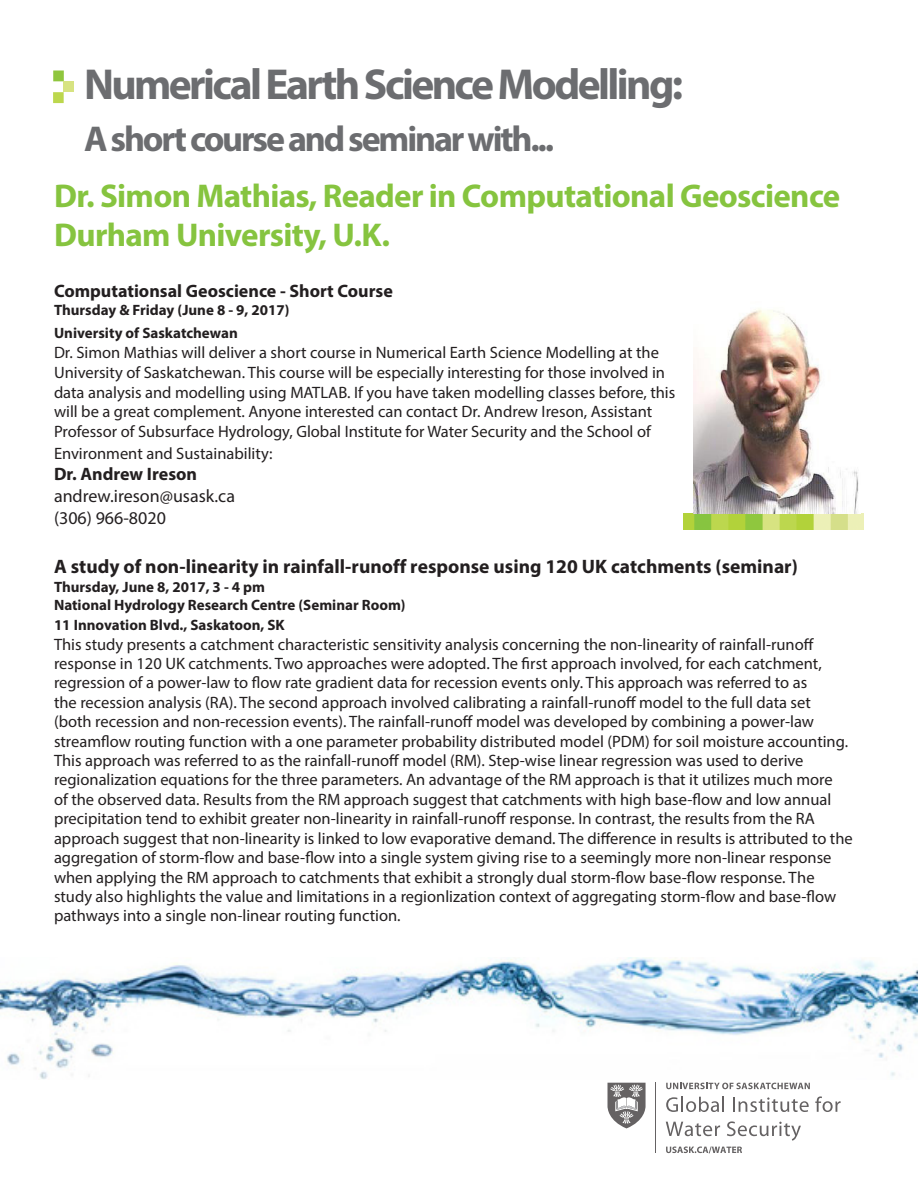
<style>
.page{position:relative;width:918px;height:1188px;background:#fff}
.page>*{position:absolute;margin:0;border:0;box-sizing:border-box;transform-origin:0 0}
.t1{font:700 43.5px "Myriad Pro";letter-spacing:-.06em;color:#6c6d70}
.t2{font:700 36px "Myriad Pro";letter-spacing:-.06em;color:#6c6d70}
.t3{font:700 33px "Myriad Pro";letter-spacing:-.02em;color:#86c43f}
.t4{font:700 19.5px "Myriad Pro";color:#231f20}
.t5{font:700 18px "Myriad Pro";color:#231f20}
.t6{font:18px "Myriad Pro";color:#231f20}
.t7{font:16.5px/19.4px "Myriad Pro";color:#231f20}
.t8{font:700 15px/17.7px "Myriad Pro";color:#231f20}
</style>
<div class="page">
<div style="left:53px;top:70px;width:11px;height:11px;background:#8fc63e"></div>
<div style="left:53px;top:92px;width:11px;height:11px;background:#bcd74d"></div>
<div style="left:64px;top:81px;width:10px;height:11px;background:#d7e381"></div>
<svg style="left:608px;top:1083px;width:38px;height:45px"></svg>
<svg style="left:666px;top:1083px;width:144px;height:6px"></svg>
<svg style="left:666px;top:1097px;width:58px;height:15px"></svg>
<svg style="left:733px;top:1097px;width:76px;height:15px"></svg>
<svg style="left:815px;top:1096px;width:26px;height:16px"></svg>
<svg style="left:666px;top:1122px;width:54px;height:14px"></svg>
<svg style="left:727px;top:1121px;width:74px;height:20px"></svg>
<svg style="left:666px;top:1147px;width:76px;height:6px"></svg>
<hr style="left:655px;top:1083px;width:1px;height:70px;background:#231f20">
<img style="left:0;top:958px;width:918px;height:121px">
<img style="left:683px;top:513px;width:181px;height:16px">
<img style="left:694px;top:308px;width:165px;height:205px">
<h1 class="t1" style="left:84px;top:56px;width:601px">Numerical Earth Science Modelling:</h1>
<h2 class="t2" style="left:84px;top:116px;width:472px">A short course and seminar with...</h2>
<p class="t3" style="left:54px;top:174px;width:788px">Dr. Simon Mathias, Reader in Computational Geoscience</p>
<p class="t3" style="left:54px;top:214px;width:337px">Durham University, U.K.</p>
<p class="t5" style="left:54px;top:279px;width:340px">Computationsal Geoscience - Short Course</p>
<p class="t8" style="left:54px;top:300px;width:237px">Thursday &amp; Friday (June 8 - 9, 2017)</p>
<p class="t8" style="left:54px;top:324px;width:185px">University of Saskatchewan</p>
<p class="t7" style="left:54px;top:342px;width:623px;line-height:19.8px">Dr. Simon Mathias will deliver a short course in Numerical Earth Science Modelling at the University of Saskatchewan. This course will be especially interesting for those involved in data analysis and modelling using MATLAB. If you have taken modelling classes before, this will be a great complement. Anyone interested can contact Dr. Andrew Ireson, Assistant Professor of Subsurface Hydrology, Global Institute for Water Security and the School of</p>
<p class="t7" style="left:54px;top:443px;width:220px">Environment and Sustainability:</p>
<p class="t5" style="left:54px;top:463px;width:145px">Dr. Andrew Ireson</p>
<p class="t6" style="left:54px;top:485px;width:183px">andrew.ireson@usask.ca</p>
<p class="t6" style="left:54px;top:507px;width:113px">(306) 966-8020</p>
<p class="t4" style="left:54px;top:553px;width:745px">A study of non-linearity in rainfall-runoff response using 120 UK catchments (seminar)</p>
<p class="t8" style="left:54px;top:578px;width:353px">Thursday, June 8, 2017, 3 - 4 pm<br>National Hydrology Research Centre (Seminar Room)</p>
<p class="t8" style="left:54px;top:615px;width:232px">11 Innovation Blvd., Saskatoon, SK</p>
<p class="t7" style="left:54px;top:634px;width:800px">This study presents a catchment characteristic sensitivity analysis concerning the non-linearity of rainfall-runoff response in 120 UK catchments. Two approaches were adopted. The first approach involved, for each catchment, regression of a power-law to flow rate gradient data for recession events only. This approach was referred to as<br>the recession analysis (RA). The second approach involved calibrating a rainfall-runoff model to the full data set<br>(both recession and non-recession events). The rainfall-runoff model was developed by combining a power-law streamflow routing function with a one parameter probability distributed model (PDM) for soil moisture accounting.<br>This approach was referred to as the rainfall-runoff model (RM). Step-wise linear regression was used to derive regionalization equations for the three parameters. An advantage of the RM approach is that it utilizes much more<br>of the observed data. Results from the RM approach suggest that catchments with high base-flow and low annual precipitation tend to exhibit greater non-linearity in rainfall-runoff response. In contrast, the results from the RA approach suggest that non-linearity is linked to low evaporative demand. The difference in results is attributed to the aggregation of storm-flow and base-flow into a single system giving rise to a seemingly more non-linear response when applying the RM approach to catchments that exhibit a strongly dual storm-flow base-flow response. The study also highlights the value and limitations in a regionlization context of aggregating storm-flow and base-flow pathways into a single non-linear routing function.</p>
</div>
